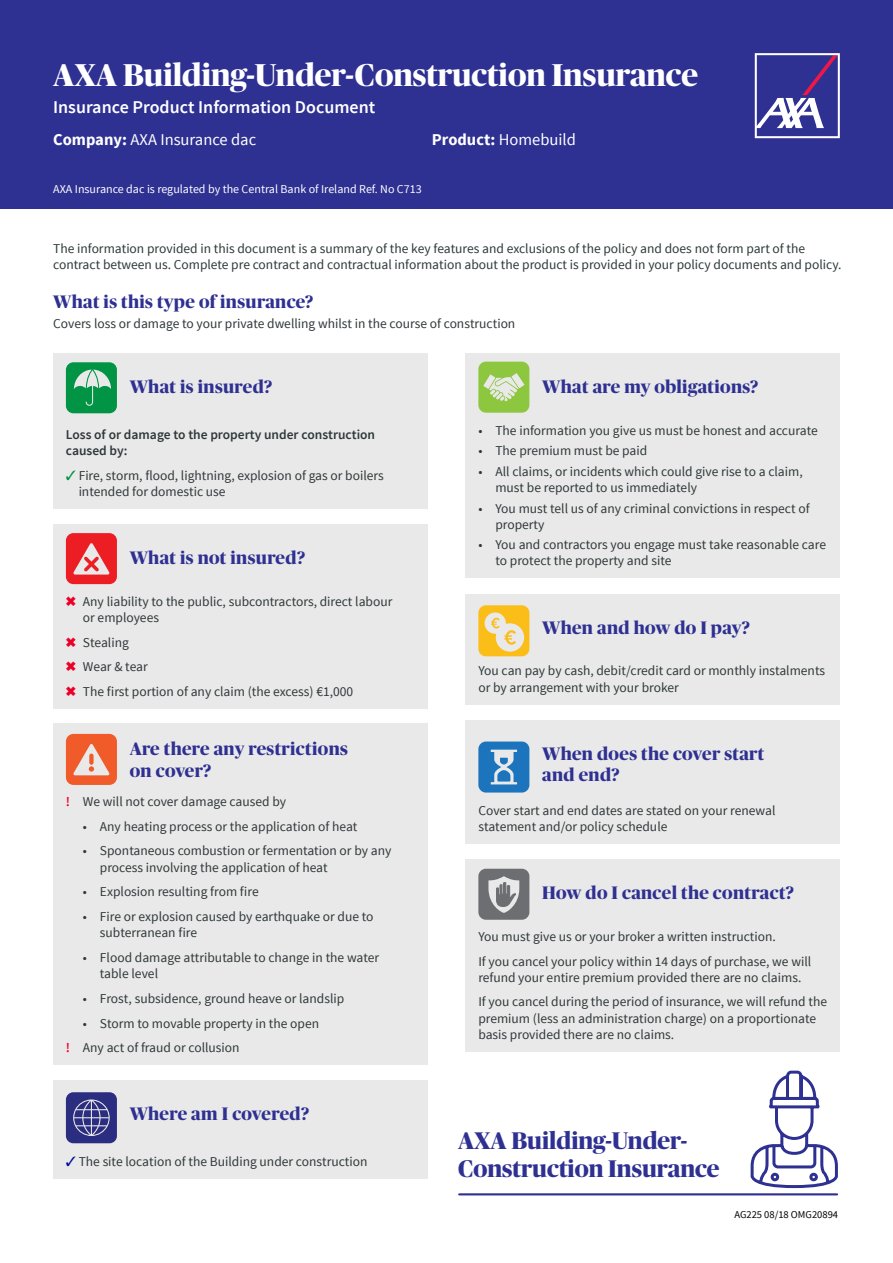
<style>
.page{position:relative;width:893px;height:1263px;background:#fff}
.page>*{position:absolute;margin:0;border:0;box-sizing:border-box;transform-origin:0 0}
.t1{font:700 31.5px "Publico Banner";color:#fff}
.t2{font:700 24px/28.8px "Publico Banner";color:#2e3092}
.t3{font:700 18px/21.6px "Publico Banner";letter-spacing:.02em;color:#2e3092}
.t4{font:600 18px "Source Sans Pro";color:#fff}
.t5{font:16.5px "Source Sans Pro";color:#fff}
.t6{font:13.5px/16.2px "Source Sans Pro";color:#2e3839}
.t7{font:600 13.5px/16.2px "Source Sans Pro";color:#2e3839}
.t8{font:12px "Source Sans Pro";color:#fff}
.t9{font:10.5px "Source Sans Pro";color:#000}
.s1{font-weight:700}
.s2{color:#009444}
.s3{color:#ea0029}
.s4{font-weight:600;color:#ea0029}
.s5{color:#000f9f}
</style>
<div class="page">
<div style="left:53px;top:353px;width:374px;height:156px;background:#eae9e9"></div>
<svg style="left:66px;top:362px;width:51px;height:51px"></svg>
<div style="left:53px;top:524px;width:374px;height:185px;background:#eae9e9"></div>
<svg style="left:66px;top:533px;width:51px;height:51px"></svg>
<div style="left:0;top:0;width:893px;height:208px;background:#2e3092"></div>
<svg style="left:755px;top:53px;width:85px;height:85px"></svg>
<div style="left:53px;top:724px;width:374px;height:341px;background:#eae9e9"></div>
<svg style="left:66px;top:734px;width:51px;height:51px"></svg>
<div style="left:53px;top:1080px;width:374px;height:99px;background:#eae9e9"></div>
<svg style="left:66px;top:1092px;width:51px;height:51px;background:#47498f"></svg>
<div style="left:466px;top:353px;width:374px;height:225px;background:#eae9e9"></div>
<svg style="left:478px;top:362px;width:51px;height:51px"></svg>
<div style="left:466px;top:594px;width:374px;height:110px;background:#eae9e9"></div>
<svg style="left:478px;top:605px;width:51px;height:51px"></svg>
<div style="left:466px;top:720px;width:374px;height:124px;background:#eae9e9"></div>
<svg style="left:478px;top:741px;width:51px;height:51px"></svg>
<div style="left:466px;top:859px;width:374px;height:192px;background:#eae9e9"></div>
<svg style="left:478px;top:869px;width:51px;height:51px"></svg>
<svg style="left:750px;top:1070px;width:88px;height:119px"></svg>
<hr style="left:459px;top:1193px;width:378px;height:2px;background:#2e3092">
<h1 class="t1" style="left:53px;top:53px;width:646px">AXA Building-Under-Construction Insurance</h1>
<h3 class="t4" style="left:53px;top:96px;width:324px">Insurance Product Information Document</h3>
<p class="t5" style="left:53px;top:129px;width:205px"><span class="s1">Company:</span> AXA Insurance dac</p>
<p class="t5" style="left:432px;top:129px;width:145px"><span class="s1">Product:</span> Homebuild</p>
<p class="t8" style="left:53px;top:181px;width:370px">AXA Insurance dac is regulated by the Central Bank of Ireland Ref. No C713</p>
<p class="t6" style="left:53px;top:240px;width:790px">The information provided in this document is a summary of the key features and exclusions of the policy and does not form part of the contract between us. Complete pre contract and contractual information about the product is provided in your policy documents and policy.</p>
<h3 class="t3" style="left:53px;top:289px;width:262px">What is this type of insurance?</h3>
<p class="t6" style="left:53px;top:316px;width:464px">Covers loss or damage to your private dwelling whilst in the course of construction</p>
<h3 class="t3" style="left:130px;top:375px;width:144px">What is insured?</h3>
<p class="t7" style="left:66px;top:427px;width:311px">Loss of or damage to the property under construction caused by:</p>
<p class="t6" style="left:79px;top:468px;width:307px;text-indent:-13px"><span class="s2">✓</span> Fire, storm, flood, lightning, explosion of gas or boilers intended for domestic use</p>
<h3 class="t3" style="left:130px;top:546px;width:177px">What is not insured?</h3>
<p class="t6" style="left:83px;top:593px;width:311px;text-indent:-17px"><span class="s3">✖</span> Any liability to the public, subcontractors, direct labour or employees</p>
<p class="t6" style="left:66px;top:630px;width:289px;line-height:24.8px"><span class="s3">✖</span> Stealing<br><span class="s3">✖</span> Wear &amp; tear<br><span class="s3">✖</span> The first portion of any claim (the excess) €1,000</p>
<h3 class="t3" style="left:130px;top:737px;width:220px">Are there any restrictions on cover?</h3>
<p class="t6" style="left:66px;top:794px;width:222px"><span class="s4">!</span> We will not cover damage caused by</p>
<p class="t6" style="left:83px;top:818px;width:276px">• Any heating process or the application of heat</p>
<p class="t6" style="left:100px;top:843px;width:293px;text-indent:-17px">• Spontaneous combustion or fermentation or by any process involving the application of heat</p>
<p class="t6" style="left:83px;top:884px;width:177px">• Explosion resulting from fire</p>
<p class="t6" style="left:100px;top:909px;width:275px;text-indent:-17px">• Fire or explosion caused by earthquake or due to subterranean fire</p>
<p class="t6" style="left:100px;top:949px;width:281px;text-indent:-17px">• Flood damage attributable to change in the water table level</p>
<p class="t6" style="left:83px;top:990px;width:263px">• Frost, subsidence, ground heave or landslip</p>
<p class="t6" style="left:66px;top:1011px;width:255px;line-height:24.8px;text-indent:17px">• Storm to movable property in the open <span class="s4">!</span> Any act of fraud or collusion</p>
<h3 class="t3" style="left:130px;top:1102px;width:181px">Where am I covered?</h3>
<p class="t6" style="left:66px;top:1153px;width:303px"><span class="s5">✓</span> The site location of the Building under construction</p>
<h3 class="t3" style="left:542px;top:375px;width:218px">What are my obligations?</h3>
<p class="t6" style="left:478px;top:423px;width:341px">• The information you give us must be honest and accurate</p>
<p class="t6" style="left:478px;top:443px;width:170px">• The premium must be paid</p>
<p class="t6" style="left:495px;top:464px;width:309px;text-indent:-17px">• All claims, or incidents which could give rise to a claim, must be reported to us immediately</p>
<p class="t6" style="left:495px;top:500px;width:316px;text-indent:-17px">• You must tell us of any criminal convictions in respect of property</p>
<p class="t6" style="left:495px;top:537px;width:332px;text-indent:-17px">• You and contractors you engage must take reasonable care to protect the property and site</p>
<h3 class="t3" style="left:542px;top:615px;width:209px">When and how do I pay?</h3>
<p class="t6" style="left:478px;top:663px;width:348px">You can pay by cash, debit/credit card or monthly instalments or by arrangement with your broker</p>
<h3 class="t3" style="left:542px;top:742px;width:224px">When does the cover start and end?</h3>
<p class="t6" style="left:478px;top:802px;width:299px">Cover start and end dates are stated on your renewal statement and/or policy schedule</p>
<h3 class="t3" style="left:542px;top:881px;width:253px">How do I cancel the contract?</h3>
<p class="t6" style="left:478px;top:924px;width:334px;line-height:24.8px">You must give us or your broker a written instruction.<br>If you cancel your policy within 14 days of purchase, we will</p>
<p class="t6" style="left:478px;top:965px;width:350px;line-height:24.8px">refund your entire premium provided there are no claims.<br>If you cancel during the period of insurance, we will refund the</p>
<p class="t6" style="left:478px;top:1010px;width:339px">premium (less an administration charge) on a proportionate basis provided there are no claims.</p>
<h2 class="t2" style="left:458px;top:1124px;width:263px">AXA Building-Under-<br>Construction Insurance</h2>
<p class="t9" style="left:734px;top:1208px;width:105px">AG225 08/18 OMG20894</p>
</div>
